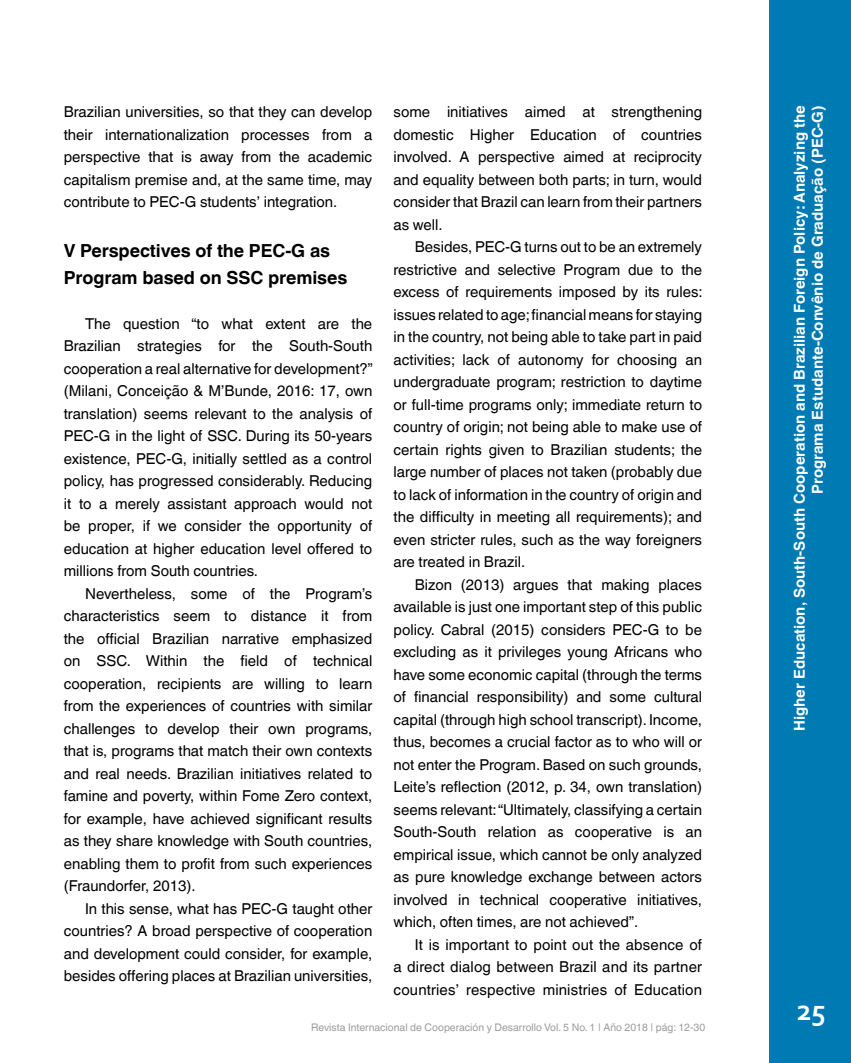
<style>
.page{position:relative;width:851px;height:1063px;background:#fff}
.page>*{position:absolute;margin:0;border:0;box-sizing:border-box;transform-origin:0 0}
.t1{font:700 30px "Corbel";color:#fff}
.SUBTITULO{font:700 18px/27px "Helvetica World";letter-spacing:-.005em;color:#000}
.CUERPO_DE_TEXTO{font:15px/22.5px "Helvetica World";color:#000;text-align:justify}
.t2{font:700 15px/18px "Helvetica World";color:#fff;text-align:right}
.t3{font:10.5px "Helvetica World";color:#9d9d9c}
</style>
<div class="page">
<div style="left:769px;top:0;width:81px;height:1063px;background:#007ab3"></div>
<p class="CUERPO_DE_TEXTO" style="left:64px;top:101px;width:310px">Brazilian universities, so that they can develop their internationalization processes from a perspective that is away from the academic capitalism premise and, at the same time, may contribute to PEC-G students’ integration.</p>
<p class="SUBTITULO" style="left:64px;top:237px;width:285px">V Perspectives of the PEC-G as<br>Program based on SSC premises</p>
<p class="CUERPO_DE_TEXTO" style="left:64px;top:312px;width:310px;text-indent:21px">The question “to what extent are the Brazilian strategies for the South-South cooperation a real alternative for development?” (Milani, Conceição &amp; M’Bunde, 2016: 17, own translation) seems relevant to the analysis of PEC-G in the light of SSC. During its 50-years existence, PEC-G, initially settled as a control policy, has progressed considerably. Reducing it to a merely assistant approach would not be proper, if we consider the opportunity of education at higher education level offered to millions from South countries.</p>
<p class="CUERPO_DE_TEXTO" style="left:64px;top:582px;width:310px;text-indent:21px">Nevertheless, some of the Program’s characteristics seem to distance it from the official Brazilian narrative emphasized on SSC. Within the field of technical cooperation, recipients are willing to learn from the experiences of countries with similar challenges to develop their own programs, that is, programs that match their own contexts and real needs. Brazilian initiatives related to famine and poverty, within Fome Zero context, for example, have achieved significant results as they share knowledge with South countries, enabling them to profit from such experiences (Fraundorfer, 2013).</p>
<p class="CUERPO_DE_TEXTO" style="left:64px;top:897px;width:310px;text-indent:21px">In this sense, what has PEC-G taught other countries? A broad perspective of cooperation and development could consider, for example, besides offering places at Brazilian universities,</p>
<p class="CUERPO_DE_TEXTO" style="left:393px;top:101px;width:310px">some initiatives aimed at strengthening domestic Higher Education of countries involved. A perspective aimed at reciprocity and equality between both parts; in turn, would consider that Brazil can learn from their partners as well.</p>
<p class="CUERPO_DE_TEXTO" style="left:393px;top:236px;width:310px;text-indent:21px">Besides, PEC-G turns out to be an extremely restrictive and selective Program due to the excess of requirements imposed by its rules: issues related to age; financial means for staying in the country, not being able to take part in paid activities; lack of autonomy for choosing an undergraduate program; restriction to daytime or full-time programs only; immediate return to country of origin; not being able to make use of certain rights given to Brazilian students; the large number of places not taken (probably due to lack of information in the country of origin and the difficulty in meeting all requirements); and even stricter rules, such as the way foreigners are treated in Brazil.</p>
<p class="CUERPO_DE_TEXTO" style="left:393px;top:573px;width:310px;text-indent:21px">Bizon (2013) argues that making places available is just one important step of this public policy. Cabral (2015) considers PEC-G to be excluding as it privileges young Africans who have some economic capital (through the terms of financial responsibility) and some cultural capital (through high school transcript). Income, thus, becomes a crucial factor as to who will or not enter the Program. Based on such grounds, Leite’s reflection (2012, p. 34, own translation) seems relevant: “Ultimately, classifying a certain South-South relation as cooperative is an empirical issue, which cannot be only analyzed as pure knowledge exchange between actors involved in technical cooperative initiatives, which, often times, are not achieved”.</p>
<p class="CUERPO_DE_TEXTO" style="left:393px;top:933px;width:310px;text-indent:21px">It is important to point out the absence of a direct dialog between Brazil and its partner countries’ respective ministries of Education</p>
<p class="t3" style="left:311px;top:1021px;width:395px">Revista Internacional de Cooperación y Desarrollo Vol. 5 No. 1 | Año 2018 | pág: 12-30</p>
<p class="t2" style="left:790px;top:731px;width:628px;rotate:-90deg">Higher Education, South-South Cooperation and Brazilian Foreign Policy: Analyzing the<br>Programa Estudante-Convênio de Graduação (PEC-G)</p>
<h1 class="t1" style="left:796px;top:992px;width:30px">25</h1>
</div>
